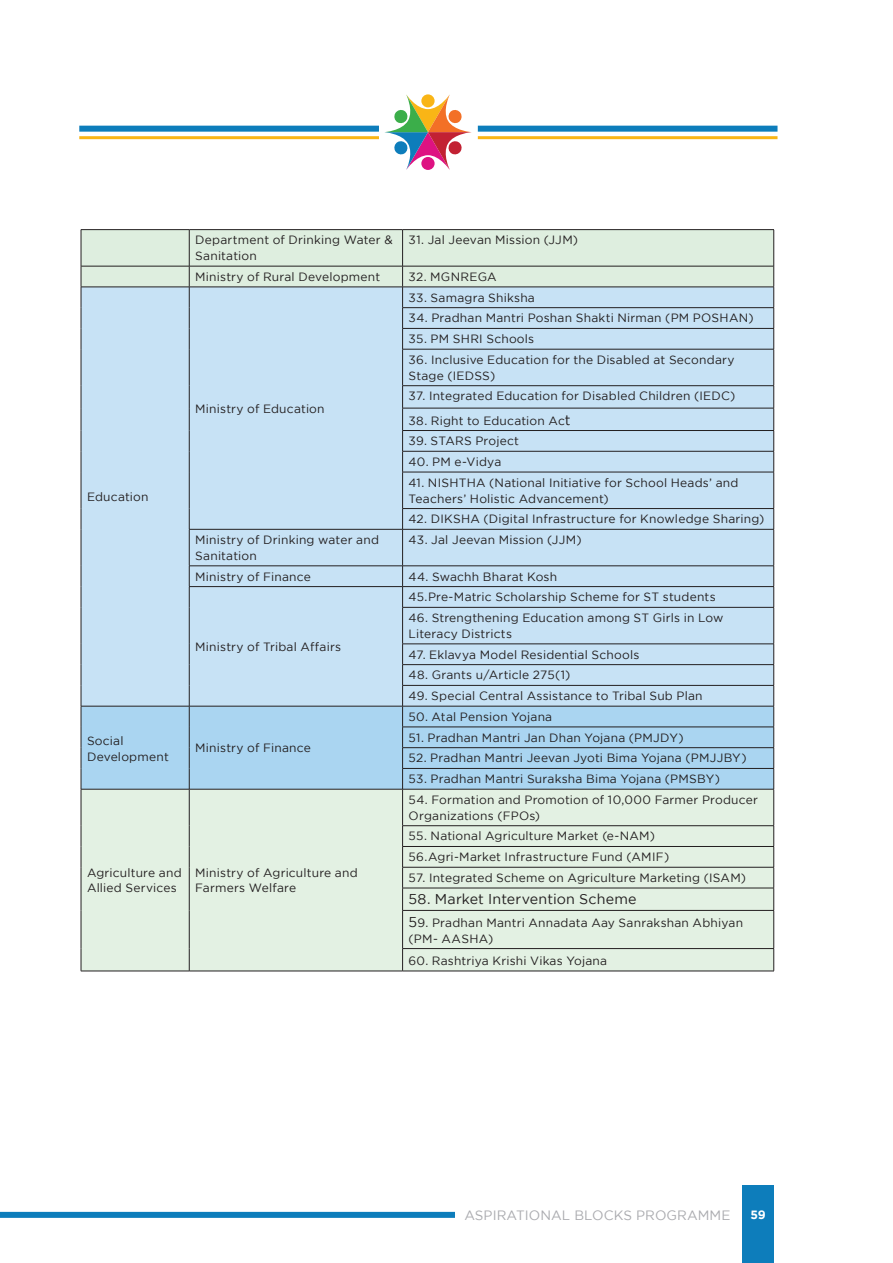
<style>
.page{position:relative;width:893px;height:1263px;background:#fff}
.page>*{position:absolute;margin:0;border:0;box-sizing:border-box;transform-origin:0 0}
.t1{font:14.25px "Gotham";letter-spacing:.01em;color:#231f20}
.t2{font:13.5px "Gotham";letter-spacing:.005em;color:#aaabaf}
.t3{font:12px/15.8px "Gotham";letter-spacing:.015em;color:#231f20}
.t4{font:700 12px "Gotham";color:#fff}
.s1{font-size:14.25px}
</style>
<div class="page">
<div style="left:742px;top:1185px;width:32px;height:78px;background:#0d7dbb"></div>
<svg style="left:385px;top:94px;width:87px;height:76px"></svg>
<hr style="left:79px;top:136px;width:300px;height:3px;background:#f9b516">
<div style="left:79px;top:126px;width:300px;height:6px;background:#0d7dbb"></div>
<div style="left:478px;top:126px;width:299px;height:6px;background:#0d7dbb"></div>
<hr style="left:478px;top:136px;width:299px;height:3px;background:#f9b516">
<div style="left:0;top:1212px;width:455px;height:6px;background:#0d7dbb"></div>
<div style="left:82px;top:349px;width:691px;height:357px;background:#c7e2f5"></div>
<div style="left:82px;top:707px;width:691px;height:82px;background:#aad5f1"></div>
<div style="left:82px;top:790px;width:691px;height:181px;background:#e3f1e3"></div>
<hr style="left:81px;top:229px;width:108px;height:1px;background:#231f20">
<hr style="left:189px;top:229px;width:214px;height:1px;background:#231f20">
<hr style="left:403px;top:229px;width:371px;height:1px;background:#231f20">
<hr style="left:81px;top:349px;width:1px;height:37px;background:#231f20">
<svg style="left:81px;top:386px;width:1px;height:86px"></svg>
<hr style="left:81px;top:472px;width:1px;height:36px;background:#231f20">
<svg style="left:81px;top:508px;width:1px;height:21px"></svg>
<hr style="left:81px;top:529px;width:1px;height:37px;background:#231f20">
<svg style="left:81px;top:566px;width:1px;height:41px"></svg>
<hr style="left:81px;top:607px;width:1px;height:37px;background:#231f20">
<hr style="left:189px;top:349px;width:1px;height:37px;background:#231f20">
<svg style="left:189px;top:386px;width:1px;height:86px"></svg>
<hr style="left:189px;top:472px;width:1px;height:36px;background:#231f20">
<svg style="left:189px;top:508px;width:1px;height:21px"></svg>
<svg style="left:81px;top:230px;width:693px;height:119px;background:#cce1e3"></svg>
<hr style="left:402px;top:349px;width:372px;height:1px;background:#231f20">
<hr style="left:402px;top:349px;width:1px;height:36px;background:#231f20">
<hr style="left:773px;top:349px;width:1px;height:36px;background:#231f20">
<hr style="left:402px;top:385px;width:372px;height:1px;background:#231f20">
<hr style="left:402px;top:408px;width:372px;height:1px;background:#231f20">
<hr style="left:402px;top:430px;width:372px;height:1px;background:#231f20">
<hr style="left:402px;top:451px;width:372px;height:1px;background:#231f20">
<svg style="left:402px;top:386px;width:1px;height:86px"></svg>
<svg style="left:773px;top:386px;width:1px;height:86px"></svg>
<hr style="left:402px;top:472px;width:372px;height:1px;background:#231f20">
<hr style="left:402px;top:472px;width:1px;height:36px;background:#231f20">
<hr style="left:773px;top:472px;width:1px;height:36px;background:#231f20">
<hr style="left:402px;top:508px;width:372px;height:1px;background:#231f20">
<svg style="left:402px;top:509px;width:1px;height:20px"></svg>
<svg style="left:773px;top:509px;width:1px;height:20px"></svg>
<hr style="left:189px;top:529px;width:214px;height:1px;background:#231f20">
<hr style="left:189px;top:529px;width:1px;height:37px;background:#231f20">
<hr style="left:403px;top:529px;width:371px;height:1px;background:#231f20">
<hr style="left:402px;top:529px;width:1px;height:37px;background:#231f20">
<hr style="left:773px;top:529px;width:1px;height:37px;background:#231f20">
<hr style="left:189px;top:566px;width:214px;height:1px;background:#231f20">
<hr style="left:403px;top:566px;width:371px;height:1px;background:#231f20">
<hr style="left:189px;top:586px;width:214px;height:1px;background:#231f20">
<svg style="left:189px;top:566px;width:1px;height:41px"></svg>
<hr style="left:189px;top:607px;width:1px;height:37px;background:#231f20">
<hr style="left:403px;top:586px;width:371px;height:1px;background:#231f20">
<svg style="left:402px;top:566px;width:1px;height:41px"></svg>
<svg style="left:773px;top:566px;width:1px;height:41px"></svg>
<hr style="left:402px;top:607px;width:372px;height:1px;background:#231f20">
<hr style="left:402px;top:608px;width:1px;height:36px;background:#231f20">
<hr style="left:773px;top:608px;width:1px;height:36px;background:#231f20">
<hr style="left:402px;top:644px;width:372px;height:1px;background:#231f20">
<hr style="left:402px;top:664px;width:372px;height:1px;background:#231f20">
<hr style="left:402px;top:685px;width:372px;height:1px;background:#231f20">
<hr style="left:81px;top:706px;width:108px;height:1px;background:#231f20">
<hr style="left:189px;top:706px;width:214px;height:1px;background:#231f20">
<svg style="left:81px;top:644px;width:1px;height:145px"></svg>
<svg style="left:189px;top:644px;width:1px;height:145px"></svg>
<hr style="left:403px;top:706px;width:371px;height:1px;background:#231f20">
<hr style="left:402px;top:727px;width:372px;height:1px;background:#231f20">
<hr style="left:402px;top:747px;width:372px;height:1px;background:#231f20">
<hr style="left:402px;top:768px;width:372px;height:1px;background:#231f20">
<svg style="left:402px;top:644px;width:1px;height:145px"></svg>
<svg style="left:773px;top:644px;width:1px;height:145px"></svg>
<hr style="left:81px;top:789px;width:108px;height:1px;background:#231f20">
<hr style="left:81px;top:789px;width:1px;height:37px;background:#231f20">
<hr style="left:189px;top:789px;width:214px;height:1px;background:#231f20">
<hr style="left:189px;top:789px;width:1px;height:37px;background:#231f20">
<svg style="left:81px;top:826px;width:1px;height:84px"></svg>
<svg style="left:189px;top:826px;width:1px;height:84px"></svg>
<hr style="left:81px;top:910px;width:1px;height:38px;background:#231f20">
<hr style="left:189px;top:910px;width:1px;height:38px;background:#231f20">
<svg style="left:81px;top:948px;width:1px;height:23px"></svg>
<svg style="left:189px;top:948px;width:1px;height:23px"></svg>
<hr style="left:403px;top:789px;width:371px;height:1px;background:#231f20">
<hr style="left:402px;top:789px;width:1px;height:36px;background:#231f20">
<hr style="left:773px;top:789px;width:1px;height:36px;background:#231f20">
<hr style="left:402px;top:825px;width:372px;height:1px;background:#231f20">
<hr style="left:402px;top:846px;width:372px;height:1px;background:#231f20">
<hr style="left:402px;top:867px;width:372px;height:1px;background:#231f20">
<hr style="left:402px;top:888px;width:372px;height:1px;background:#231f20">
<svg style="left:402px;top:826px;width:1px;height:84px"></svg>
<svg style="left:773px;top:826px;width:1px;height:84px"></svg>
<hr style="left:402px;top:910px;width:372px;height:1px;background:#231f20">
<hr style="left:402px;top:911px;width:1px;height:37px;background:#231f20">
<hr style="left:773px;top:911px;width:1px;height:37px;background:#231f20">
<hr style="left:402px;top:948px;width:372px;height:1px;background:#231f20">
<svg style="left:402px;top:949px;width:1px;height:22px"></svg>
<svg style="left:773px;top:949px;width:1px;height:22px"></svg>
<hr style="left:81px;top:971px;width:108px;height:1px;background:#231f20">
<hr style="left:189px;top:971px;width:214px;height:1px;background:#231f20">
<hr style="left:403px;top:971px;width:371px;height:1px;background:#231f20">
<p class="t3" style="left:87px;top:489px;width:63px">Education</p>
<p class="t3" style="left:195px;top:232px;width:199px">Department of Drinking Water &amp;<br>Sanitation</p>
<p class="t3" style="left:409px;top:232px;width:171px">31. Jal Jeevan Mission (JJM)</p>
<p class="t3" style="left:195px;top:269px;width:186px">Ministry of Rural Development</p>
<p class="t3" style="left:409px;top:269px;width:90px">32. MGNREGA</p>
<p class="t3" style="left:195px;top:400px;width:131px">Ministry of Education</p>
<p class="t3" style="left:409px;top:289px;width:128px">33. Samagra Shiksha</p>
<p class="t3" style="left:409px;top:310px;width:346px">34. Pradhan Mantri Poshan Shakti Nirman (PM POSHAN)</p>
<p class="t3" style="left:409px;top:331px;width:127px">35. PM SHRI Schools</p>
<p class="t3" style="left:409px;top:352px;width:327px">36. Inclusive Education for the Disabled at Secondary<br>Stage (IEDSS)</p>
<p class="t3" style="left:409px;top:388px;width:328px">37. Integrated Education for Disabled Children (IEDC)</p>
<p class="t3" style="left:409px;top:412px;width:163px">38. Right to Education Ac<span class="s1">t</span></p>
<p class="t3" style="left:409px;top:433px;width:112px">39. STARS Project</p>
<p class="t3" style="left:409px;top:454px;width:94px">40. PM e-Vidya</p>
<p class="t3" style="left:409px;top:474px;width:331px">41. NISHTHA (National Initiative for School Heads’ and<br>Teachers’ Holistic Advancement)</p>
<p class="t3" style="left:409px;top:511px;width:357px">42. DIKSHA (Digital Infrastructure for Knowledge Sharing)</p>
<p class="t3" style="left:195px;top:532px;width:185px">Ministry of Drinking water and<br>Sanitation</p>
<p class="t3" style="left:409px;top:532px;width:175px">43. Jal Jeevan Mission (JJM)</p>
<p class="t3" style="left:195px;top:568px;width:117px">Ministry of Finance</p>
<p class="t3" style="left:409px;top:568px;width:150px">44. Swachh Bharat Kosh</p>
<p class="t3" style="left:195px;top:638px;width:147px">Ministry of Tribal Affairs</p>
<p class="t3" style="left:409px;top:589px;width:309px">45.Pre-Matric Scholarship Scheme for ST students</p>
<p class="t3" style="left:409px;top:610px;width:317px">46. Strengthening Education among ST Girls in Low<br>Literacy Districts</p>
<p class="t3" style="left:409px;top:646px;width:232px">47. Eklavya Model Residential Schools</p>
<p class="t3" style="left:409px;top:667px;width:163px">48. Grants u/Article 275(1)</p>
<p class="t3" style="left:409px;top:688px;width:295px">49. Special Central Assistance to Tribal Sub Plan</p>
<p class="t3" style="left:87px;top:733px;width:83px">Social<br>Development</p>
<p class="t3" style="left:195px;top:740px;width:117px">Ministry of Finance</p>
<p class="t3" style="left:87px;top:864px;width:96px">Agriculture and<br>Allied Services</p>
<p class="t3" style="left:195px;top:864px;width:164px">Ministry of Agriculture and<br>Farmers Welfare</p>
<p class="t3" style="left:409px;top:709px;width:145px">50. Atal Pension Yojana</p>
<p class="t3" style="left:409px;top:729px;width:277px">51. Pradhan Mantri Jan Dhan Yojana (PMJDY)</p>
<p class="t3" style="left:409px;top:750px;width:339px">52. Pradhan Mantri Jeevan Jyoti Bima Yojana (PMJJBY)</p>
<p class="t3" style="left:409px;top:771px;width:313px">53. Pradhan Mantri Suraksha Bima Yojana (PMSBY)</p>
<p class="t3" style="left:409px;top:792px;width:351px">54. Formation and Promotion of 10,000 Farmer Producer<br>Organizations (FPOs)</p>
<p class="t3" style="left:409px;top:826px;width:262px;line-height:20.7px">55. National Agriculture Market (e-NAM)<br>56.Agri-Market Infrastructure Fund (AMIF)</p>
<p class="t3" style="left:409px;top:870px;width:339px">57. Integrated Scheme on Agriculture Marketing (ISAM)</p>
<p class="t1" style="left:409px;top:891px;width:229px">58. Market Intervention Scheme</p>
<p class="t3" style="left:409px;top:914px;width:336px"><span class="s1">5</span>9. Pradhan Mantri Annadata Aay Sanrakshan Abhiyan (PM- AASHA)</p>
<p class="t3" style="left:409px;top:953px;width:200px">60. Rashtriya Krishi Vikas Yojana</p>
<p class="t2" style="left:464px;top:1207px;width:268px">ASPIRATIONAL BLOCKS PROGRAMME</p>
<p class="t4" style="left:750px;top:1207px;width:17px">59</p>
</div>
